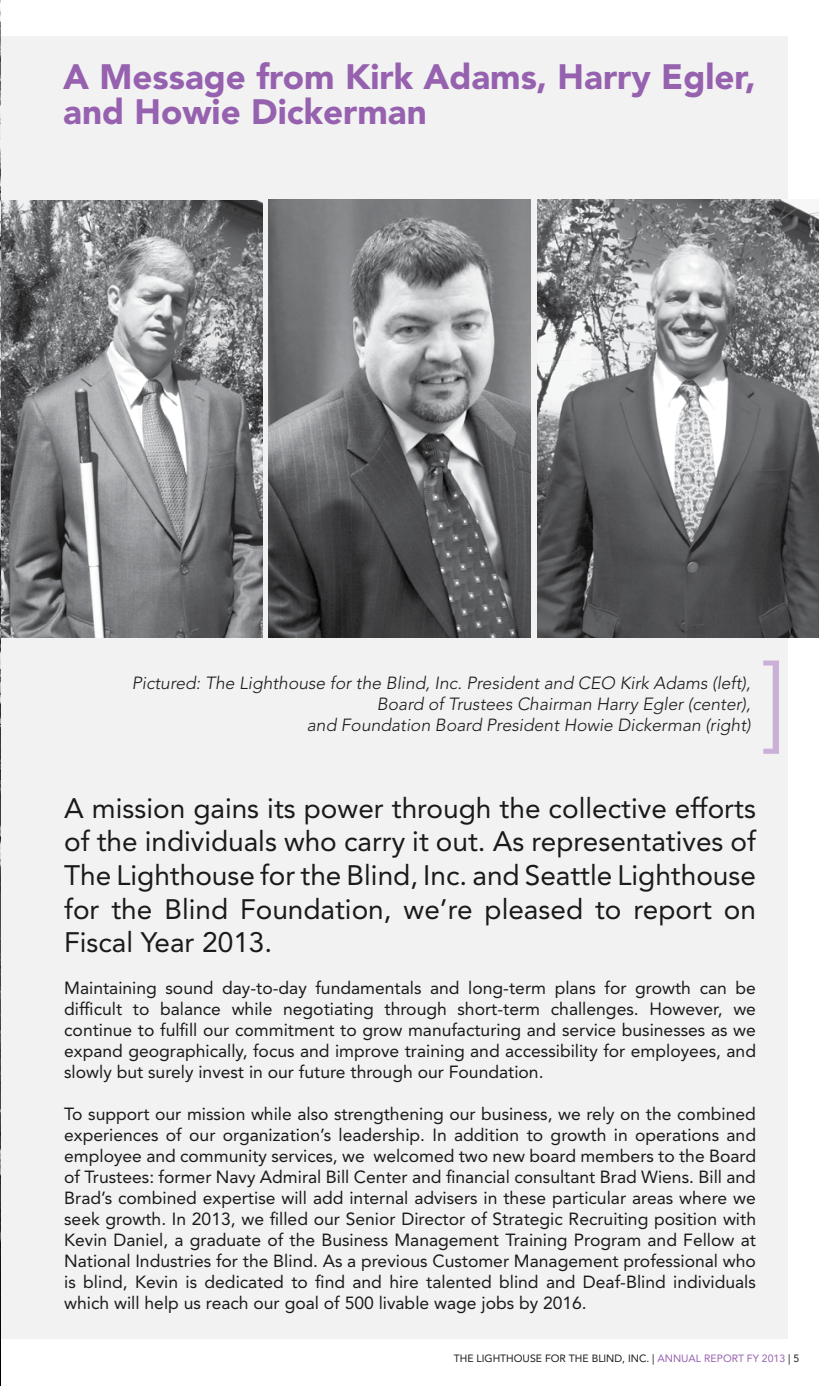
<style>
.page{position:relative;width:819px;height:1386px;background:#fff}
.page>*{position:absolute;margin:0;border:0;box-sizing:border-box;transform-origin:0 0}
.t1{font:300 105px "Avenir LT Std";color:#cab0d7}
.t2{font:900 35px/35px "Avenir LT Std";color:#9661af}
.t3{font:28px/33.6px "Avenir LT Std";color:#1a1a1a;text-align:justify}
.t4{font:17.5px/21px "Avenir LT Std";color:#1a1a1a;text-align:justify}
.t5{font:italic 300 17.5px/21px "Avenir LT Std";color:#1a1a1a;text-align:right}
.t6{font:10.5px "Avenir LT Std";color:#1a1a1a}
.s1{color:#9661af}
</style>
<div class="page">
<div style="left:0;top:37px;width:788px;height:1302px;background:#f2f2f2"></div>
<img style="left:268px;top:200px;width:262px;height:438px">
<img style="left:1px;top:200px;width:262px;height:438px">
<img style="left:537px;top:200px;width:282px;height:438px">
<img style="left:0;top:0;width:1px;height:1169px">
<svg style="left:0;top:1169px;width:1px;height:217px"></svg>
<h2 class="t2" style="left:63px;top:60px;width:694px">A Message from Kirk Adams, Harry Egler, and Howie Dickerman</h2>
<p class="t5" style="left:132px;top:672px;width:620px">Pictured: The Lighthouse for the Blind, Inc. President and CEO Kirk Adams (left),<br>Board of Trustees Chairman Harry Egler (center),<br>and Foundation Board President Howie Dickerman (right)</p>
<h1 class="t1" style="left:760px;top:640px;width:29px">]</h1>
<p class="t3" style="left:64px;top:792px;width:693px">A mission gains its power through the collective efforts of the individuals who carry it out. As representatives of The Lighthouse for the Blind, Inc. and Seattle Lighthouse for the Blind Foundation, we’re pleased to report on Fiscal Year 2013.</p>
<p class="t4" style="left:64px;top:978px;width:693px">Maintaining sound day-to-day fundamentals and long-term plans for growth can be difficult to balance while negotiating through short-term challenges. However, we continue to fulfill our commitment to grow manufacturing and service businesses as we expand geographically, focus and improve training and accessibility for employees, and slowly but surely invest in our future through our Foundation.</p>
<p class="t4" style="left:64px;top:1104px;width:693px">To support our mission while also strengthening our business, we rely on the combined experiences of our organization’s leadership. In addition to growth in operations and employee and community services, we welcomed two new board members to the Board of Trustees: former Navy Admiral Bill Center and financial consultant Brad Wiens. Bill and Brad’s combined expertise will add internal advisers in these particular areas where we seek growth. In 2013, we filled our Senior Director of Strategic Recruiting position with Kevin Daniel, a graduate of the Business Management Training Program and Fellow at National Industries for the Blind. As a previous Customer Management professional who is blind, Kevin is dedicated to find and hire talented blind and Deaf-Blind individuals which will help us reach our goal of 500 livable wage jobs by 2016.</p>
<p class="t6" style="left:454px;top:1353px;width:347px">THE LIGHTHOUSE FOR THE BLIND, INC. | <span class="s1">ANNUAL REPORT FY 2013</span> | 5</p>
</div>
